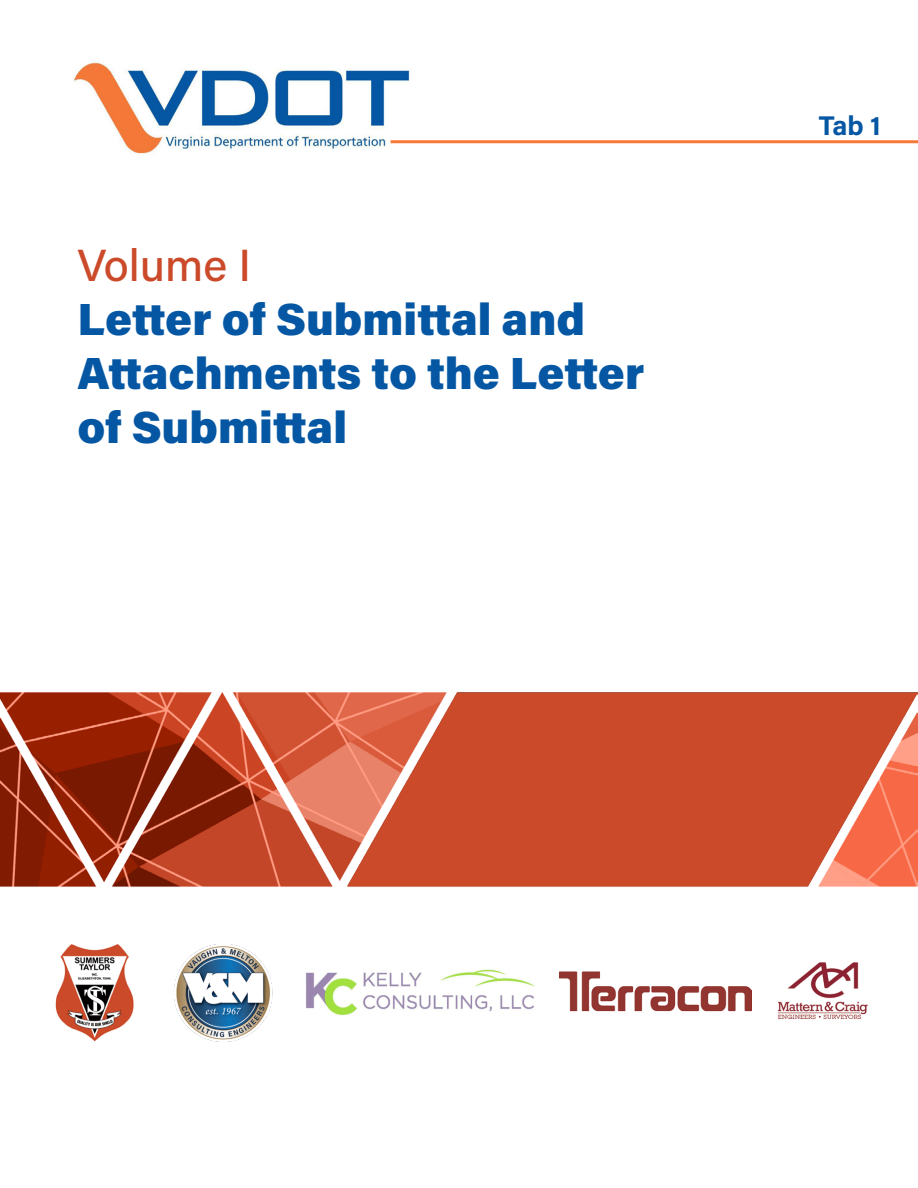
<style>
.page{position:relative;width:918px;height:1188px;background:#fff}
.page>*{position:absolute;margin:0;border:0;box-sizing:border-box;transform-origin:0 0}
.t1{font:900 45px/54px "Acumin Pro";color:#0557a3}
.t2{font:500 45px "Acumin Pro";color:#cb4a2a}
.t3{font:700 27px "Acumin Pro";color:#0557a3}
</style>
<div class="page">
<img style="left:74px;top:60px;width:354px;height:95px">
<hr style="left:391px;top:140px;width:527px;height:3px;background:#f57838">
<img style="left:0;top:692px;width:918px;height:195px">
<img style="left:306px;top:969px;width:229px;height:47px">
<img style="left:55px;top:944px;width:79px;height:98px">
<img style="left:174px;top:945px;width:99px;height:97px">
<img style="left:559px;top:971px;width:192px;height:41px">
<img style="left:778px;top:962px;width:90px;height:57px">
<p class="t2" style="left:77px;top:234px;width:175px">Volume I</p>
<p class="t1" style="left:77px;top:291px;width:568px">Letter of Submittal and<br>Attachments to the Letter of Submittal</p>
<p class="t3" style="left:819px;top:106px;width:64px">Tab 1</p>
</div>
